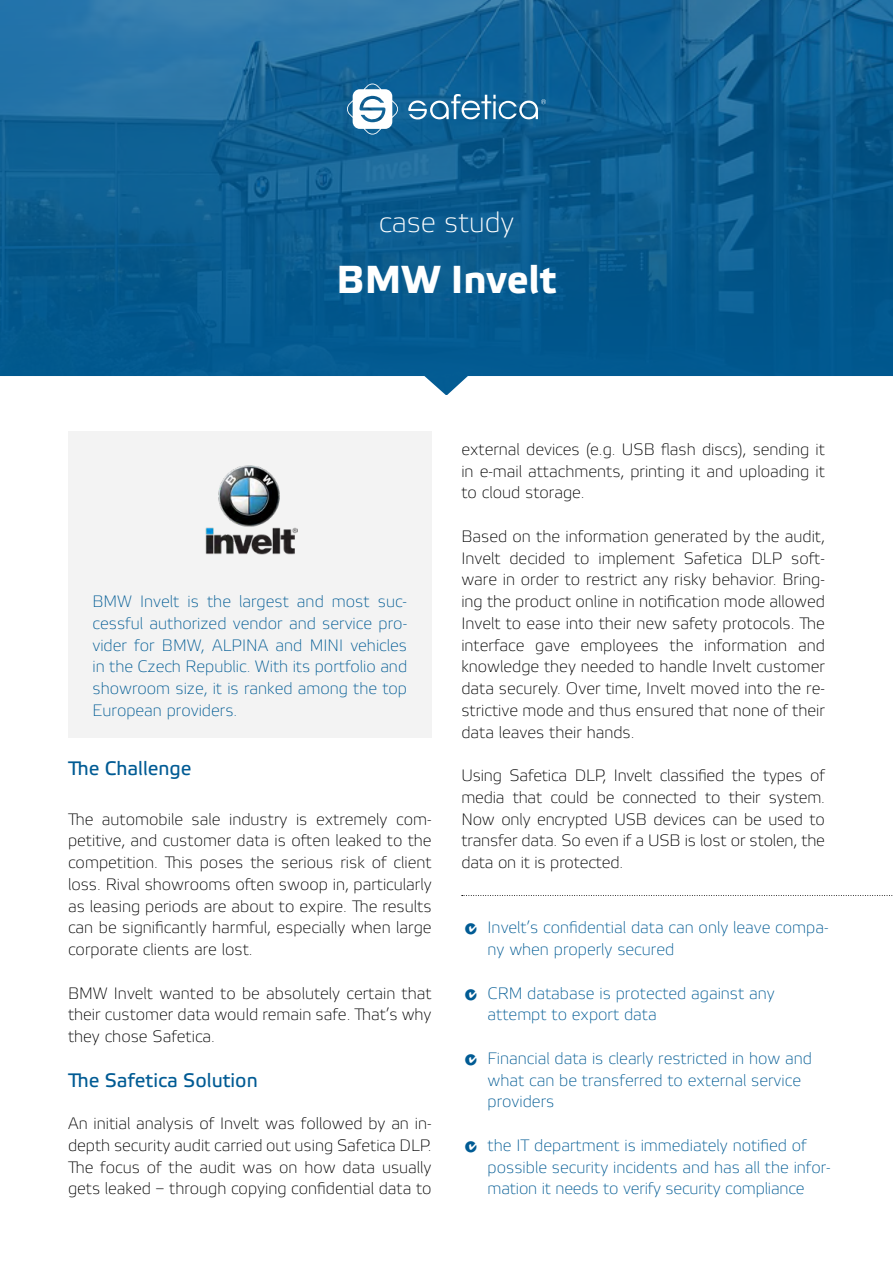
<style>
.page{position:relative;width:893px;height:1263px;background:#fff}
.page>*{position:absolute;margin:0;border:0;box-sizing:border-box;transform-origin:0 0}
.t1{font:700 39px "Etelka Text";color:#fff}
.t2{font:100 28.5px "Etelka";color:#fff}
.t3{font:19.5px "Etelka Text";color:#005b94}
.t4{font:100 16.5px/21.8px "Etelka";color:#000;text-align:justify}
.t5{font:100 16.5px/21.8px "Etelka";color:#005b94}
</style>
<div class="page">
<div style="left:68px;top:431px;width:364px;height:307px;background:#f3f3f3"></div>
<svg style="left:0;top:0;width:893px;height:376px;background:#0e5f93"></svg>
<svg style="left:424px;top:376px;width:44px;height:19px"></svg>
<div style="left:453px;top:393px;width:440px;height:9px;background:#fff"></div>
<div style="left:0;top:392px;width:442px;height:11px;background:#fff"></div>
<svg style="left:347px;top:84px;width:199px;height:51px"></svg>
<img style="left:205px;top:465px;width:92px;height:90px">
<svg style="left:462px;top:895px;width:431px;height:1px"></svg>
<h2 class="t2" style="left:379px;top:207px;width:137px">case study</h2>
<h1 class="t1" style="left:336px;top:255px;width:221px">BMW Invelt</h1>
<p class="t5" style="left:92px;top:591px;width:316px;text-align:justify">BMW Invelt is the largest and most suc&shy;cessful authorized vendor and service pro&shy;vider for BMW, ALPINA and MINI vehicles in the Czech Republic. With its portfolio and showroom size, it is ranked among the top European providers.</p>
<p class="t3" style="left:68px;top:756px;width:125px">The Challenge</p>
<p class="t4" style="left:68px;top:809px;width:365px">The automobile sale industry is extremely com&shy;petitive, and customer data is often leaked to the competition. This poses the serious risk of client loss. Rival showrooms often swoop in, particularly as leasing periods are about to expire. The results can be significantly harmful, especially when large corporate clients are lost.</p>
<p class="t4" style="left:68px;top:983px;width:365px">BMW Invelt wanted to be absolutely certain that their customer data would remain safe. That’s why they chose Safetica.</p>
<p class="t3" style="left:68px;top:1068px;width:191px">The Safetica Solution</p>
<p class="t4" style="left:68px;top:1114px;width:365px">An initial analysis of Invelt was followed by an in&shy;depth security audit carried out using Safetica DLP.<br>The focus of the audit was on how data usually gets leaked – through copying confidential data to</p>
<p class="t4" style="left:461px;top:439px;width:365px">external devices (e.g. USB flash discs), sending it in e-mail attachments, printing it and uploading it to cloud storage.</p>
<p class="t4" style="left:461px;top:526px;width:365px">Based on the information generated by the audit, Invelt decided to implement Safetica DLP soft&shy;ware in order to restrict any risky behavior. Bring&shy;ing the product online in notification mode allowed Invelt to ease into their new safety protocols. The interface gave employees the information and knowledge they needed to handle Invelt customer data securely. Over time, Invelt moved into the re&shy;strictive mode and thus ensured that none of their data leaves their hands.</p>
<p class="t4" style="left:461px;top:765px;width:365px">Using Safetica DLP, Invelt classified the types of media that could be connected to their system.<br>Now only encrypted USB devices can be used to transfer data. So even if a USB is lost or stolen, the data on it is protected.</p>
<p class="t5" style="left:488px;top:918px;width:342px;text-indent:-26px">̥ Invelt’s confidential data can only leave compa&shy;ny when properly secured</p>
<p class="t5" style="left:488px;top:983px;width:289px;text-indent:-26px">̥ CRM database is protected against any attempt to export data</p>
<p class="t5" style="left:488px;top:1048px;width:326px;text-indent:-26px">̥ Financial data is clearly restricted in how and what can be transferred to external service providers</p>
<p class="t5" style="left:488px;top:1135px;width:344px;text-indent:-26px">̥ the IT department is immediately notified of possible security incidents and has all the infor&shy;mation it needs to verify security compliance</p>
</div>
